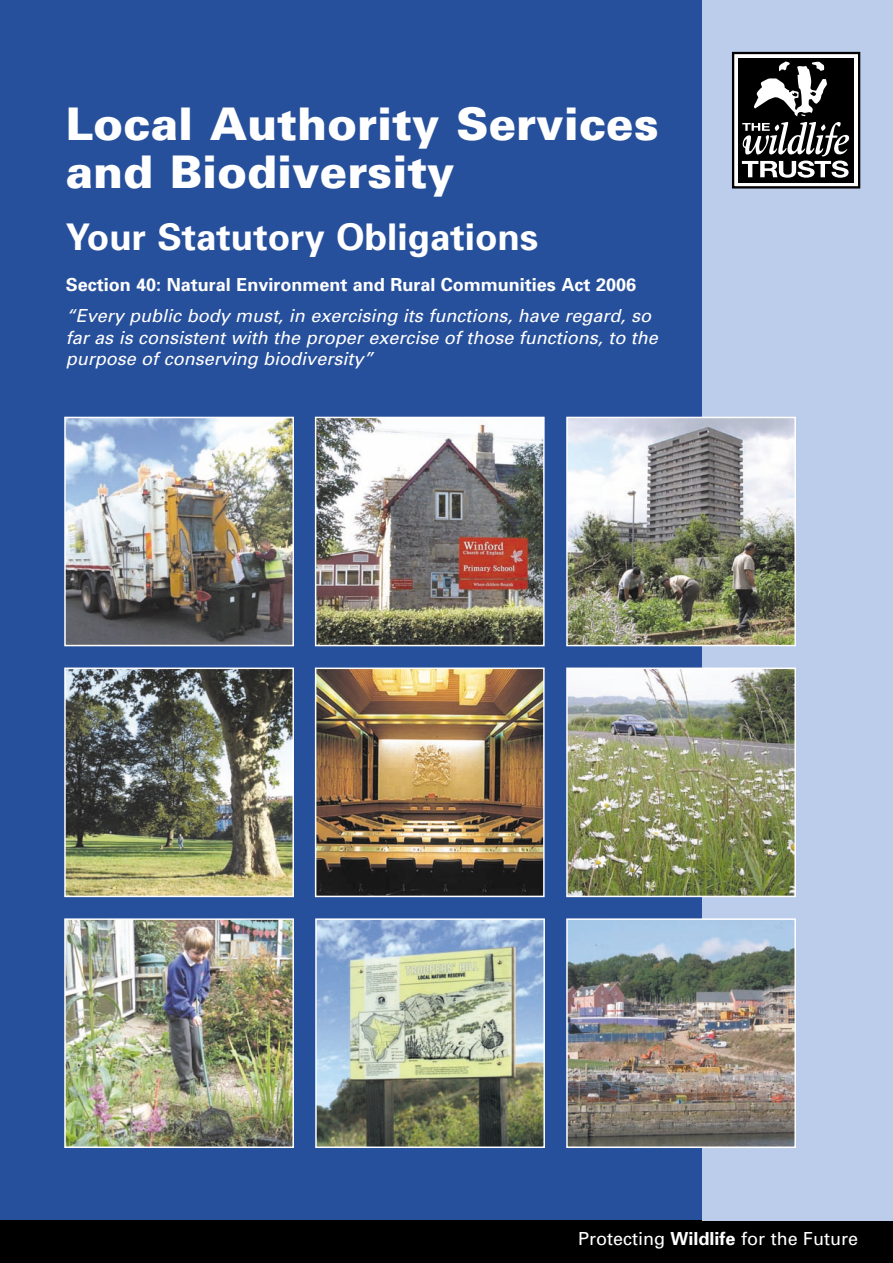
<style>
.page{position:relative;width:893px;height:1263px;background:#fff}
.page>*{position:absolute;margin:0;border:0;box-sizing:border-box;transform-origin:0 0}
.t1{font:900 45px/48px "Univers";color:#fff}
.t2{font:700 36.75px "Univers";color:#fff}
.t3{font:italic 18px/21.6px "Univers";color:#fff}
.t4{font:700 18px "Univers";color:#fff}
.t5{font:18px "Univers";color:#fff}
.s1{font-weight:700}
</style>
<div class="page">
<div style="left:0;top:0;width:702px;height:1220px;background:#27509c"></div>
<div style="left:0;top:1220px;width:892px;height:43px;background:#000"></div>
<div style="left:702px;top:0;width:190px;height:1220px;background:#bbcdea"></div>
<div style="left:732px;top:52px;width:128px;height:137px;background:#fff;border:2px solid #000"></div>
<div style="left:738px;top:58px;width:116px;height:125px;background:#000"></div>
<svg style="left:754px;top:62px;width:73px;height:54px"></svg>
<svg style="left:741px;top:122px;width:108px;height:56px"></svg>
<img style="left:67px;top:420px;width:224px;height:223px">
<div style="left:64px;top:417px;width:230px;height:229px;border:2px solid #fff"></div>
<img style="left:67px;top:671px;width:224px;height:223px">
<div style="left:64px;top:668px;width:230px;height:229px;border:2px solid #fff"></div>
<img style="left:318px;top:921px;width:224px;height:224px">
<div style="left:315px;top:918px;width:230px;height:230px;border:2px solid #fff"></div>
<img style="left:569px;top:921px;width:224px;height:224px">
<div style="left:566px;top:918px;width:230px;height:230px;border:2px solid #fff"></div>
<img style="left:318px;top:671px;width:223px;height:223px">
<div style="left:315px;top:668px;width:229px;height:229px;border:2px solid #fff"></div>
<img style="left:569px;top:671px;width:224px;height:223px">
<div style="left:566px;top:668px;width:230px;height:229px;border:2px solid #fff"></div>
<img style="left:67px;top:921px;width:224px;height:224px">
<div style="left:64px;top:918px;width:230px;height:230px;border:2px solid #fff"></div>
<img style="left:318px;top:420px;width:223px;height:223px">
<div style="left:315px;top:417px;width:229px;height:229px;border:2px solid #fff"></div>
<img style="left:569px;top:420px;width:224px;height:223px">
<div style="left:566px;top:417px;width:230px;height:229px;border:2px solid #fff"></div>
<h1 class="t1" style="left:66px;top:104px;width:594px">Local Authority Services and Biodiversity</h1>
<h2 class="t2" style="left:66px;top:224px;width:474px">Your Statutory Obligations</h2>
<p class="t4" style="left:66px;top:278px;width:572px">Section 40: Natural Environment and Rural Communities Act 2006</p>
<p class="t3" style="left:66px;top:307px;width:597px">“Every public body must, in exercising its functions, have regard, so far as is consistent with the proper exercise of those functions, to the purpose of conserving biodiversity”</p>
<p class="t5" style="left:578px;top:1232px;width:281px">Protecting <span class="s1">Wildlife</span> for the Future</p>
</div>
